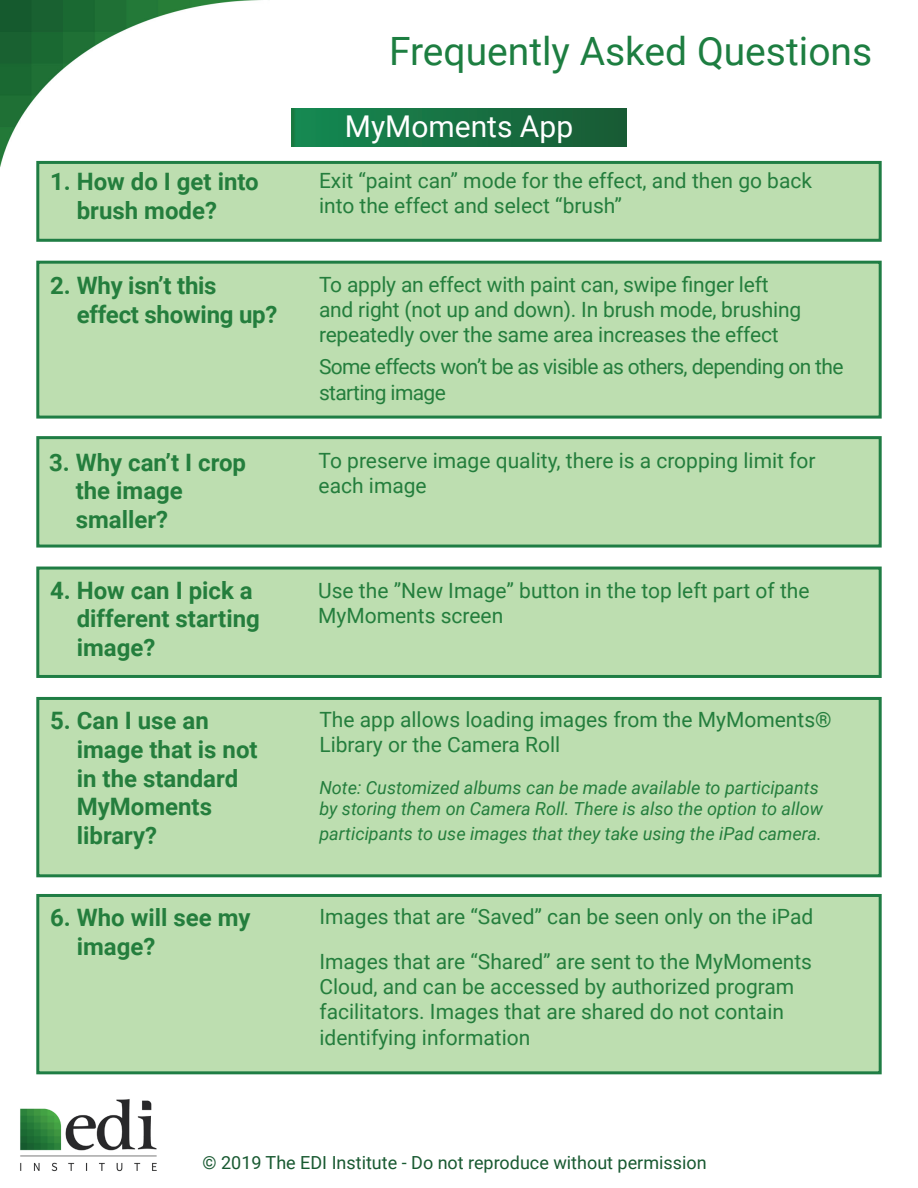
<style>
.page{position:relative;width:918px;height:1188px;background:#fff}
.page>*{position:absolute;margin:0;border:0;box-sizing:border-box;transform-origin:0 0}
.t1{font:39px "Roboto";color:#1d7e41}
.Paragraph_Style_1{font:30px "Roboto";color:#fff}
.Paragraph_Style_1-2{font:700 24px/28.8px "Roboto";color:#247e3d}
.Paragraph_Style_1-3{font:21px/25.2px "Roboto";color:#247e3d}
.Paragraph_Style_1-4{font:21px/25.2px "Roboto";letter-spacing:-.03em;color:#247e3d}
.Paragraph_Style_1-5{font:italic 18px/21.6px "Roboto";color:#247e3d}
.t2{font:18px "Roboto";color:#185931}
</style>
<div class="page">
<img style="left:0;top:0;width:270px;height:167px">
<img style="left:20px;top:1099px;width:137px;height:73px">
<div style="left:36px;top:697px;width:846px;height:180px;background:#bddeb0;border:3px solid #1f7d44"></div>
<div style="left:36px;top:436px;width:846px;height:112px;background:#bddeb0;border:3px solid #1f7d44"></div>
<div style="left:36px;top:567px;width:846px;height:111px;background:#bddeb0;border:3px solid #1f7d44"></div>
<div style="left:36px;top:261px;width:846px;height:158px;background:#bddeb0;border:3px solid #1f7d44"></div>
<div style="left:36px;top:161px;width:846px;height:81px;background:#bddeb0;border:3px solid #1f7d44"></div>
<div style="left:36px;top:894px;width:846px;height:180px;background:#bddeb0;border:3px solid #1f7d44"></div>
<div style="left:292px;top:108px;width:334px;height:39px;background:linear-gradient(to right,#158952,#195b34)"></div>
<p class="t1" style="left:389px;top:24px;width:485px">Frequently Asked Questions</p>
<p class="Paragraph_Style_1-2" style="left:77px;top:167px;width:184px;text-indent:-27px">1. How do I get into brush mode?</p>
<p class="Paragraph_Style_1-2" style="left:77px;top:270px;width:202px;text-indent:-27px">2. Why isn’t this effect showing up?</p>
<p class="Paragraph_Style_1-2" style="left:76px;top:447px;width:172px;text-indent:-27px">3. Why can’t I crop the image smaller?</p>
<p class="Paragraph_Style_1-2" style="left:77px;top:575px;width:185px;text-indent:-27px">4. How can I pick a different starting image?</p>
<p class="Paragraph_Style_1-2" style="left:77px;top:705px;width:182px;text-indent:-27px">5. Can I use an image that is not in the standard<br>MyMoments library?</p>
<p class="Paragraph_Style_1-2" style="left:77px;top:902px;width:175px;text-indent:-27px">6. Who will see my image?</p>
<p class="Paragraph_Style_1" style="left:345px;top:106px;width:230px">MyMoments App</p>
<p class="Paragraph_Style_1-3" style="left:319px;top:167px;width:495px">Exit “paint can” mode for the effect, and then go back into the effect and select “brush”</p>
<p class="Paragraph_Style_1-3" style="left:319px;top:271px;width:484px">To apply an effect with paint can, swipe finger left and right (not up and down). In brush mode, brushing repeatedly over the same area increases the effect</p>
<p class="Paragraph_Style_1-4" style="left:319px;top:354px;width:526px">Some effects won’t be as visible as others, depending on the starting image</p>
<p class="Paragraph_Style_1-3" style="left:319px;top:447px;width:499px">To preserve image quality, there is a cropping limit for each image</p>
<p class="Paragraph_Style_1-3" style="left:318px;top:577px;width:493px">Use the ”New Image” button in the top left part of the<br>MyMoments screen</p>
<p class="Paragraph_Style_1-3" style="left:319px;top:706px;width:514px">The app allows loading images from the MyMoments®<br>Library or the Camera Roll</p>
<p class="Paragraph_Style_1-5" style="left:319px;top:776px;width:505px">Note: Customized albums can be made available to participants by storing them on Camera Roll. There is also the option to allow</p>
<p class="Paragraph_Style_1-5" style="left:319px;top:822px;width:504px">participants to use images that they take using the iPad camera.</p>
<p class="Paragraph_Style_1-3" style="left:319px;top:903px;width:495px">Images that are “Saved” can be seen only on the iPad</p>
<p class="Paragraph_Style_1-3" style="left:319px;top:948px;width:494px">Images that are “Shared” are sent to the MyMoments Cloud, and can be accessed by authorized program facilitators. Images that are shared do not contain identifying information</p>
<p class="t2" style="left:202px;top:1150px;width:506px">© 2019 The EDI Institute - Do not reproduce without permission</p>
</div>
